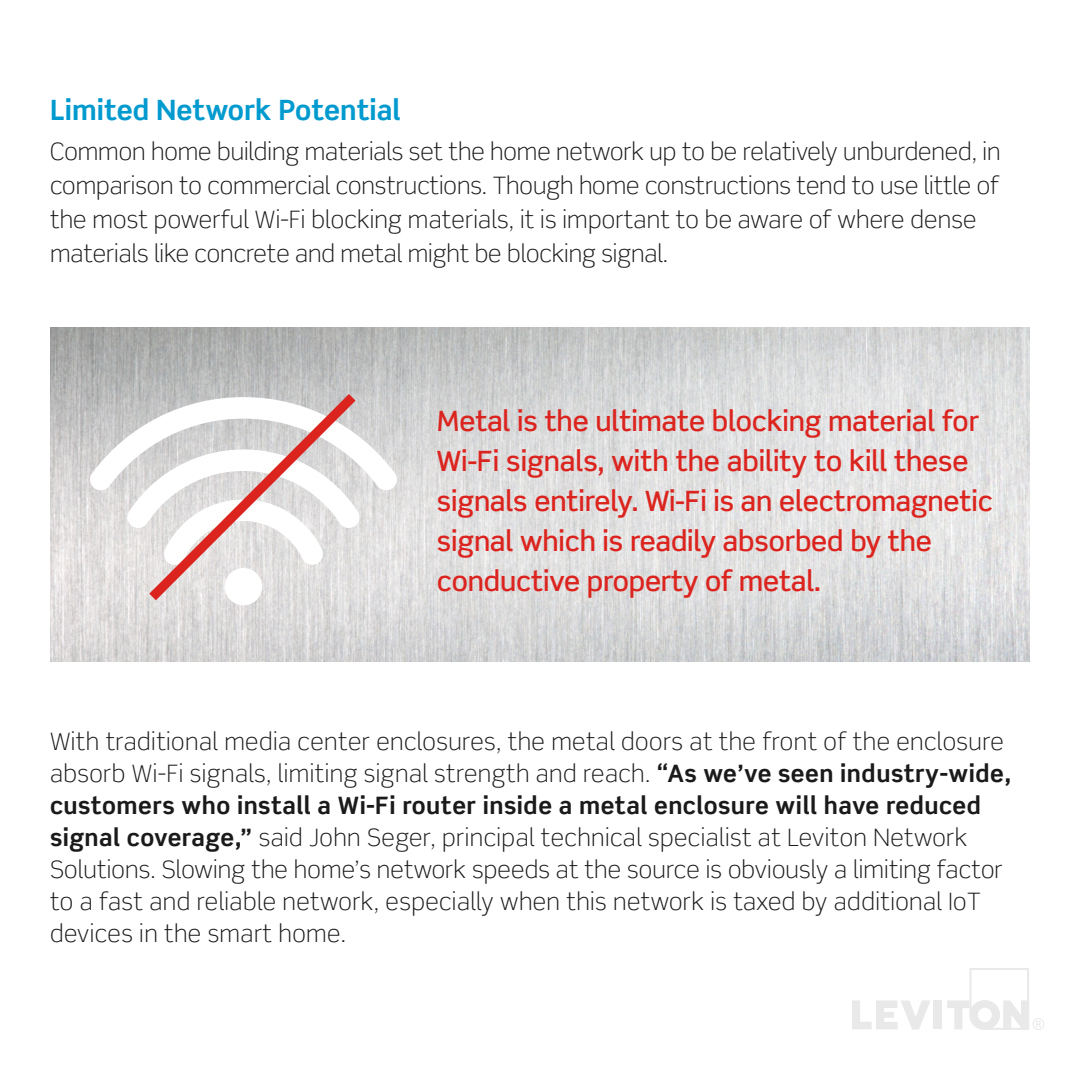
<style>
.page{position:relative;width:1080px;height:1080px;background:#fff}
.page>*{position:absolute;margin:0;border:0;box-sizing:border-box;transform-origin:0 0}
.Part_Number{font:500 28px/40px "Scene Std";letter-spacing:-.005em;color:#dc241f}
.Part_Number-2{font:700 28px "Scene Std";color:#009acf}
.Part_Number-3{font:300 24px/32px "Scene Std";letter-spacing:.01em;color:#1a1a1a}
.s1{font-weight:700}
</style>
<div class="page">
<svg style="left:852px;top:1000px;width:78px;height:30px"></svg>
<div style="left:934px;top:1000px;width:8px;height:29px;background:#e9e9e9"></div>
<svg style="left:947px;top:968px;width:97px;height:62px"></svg>
<img style="left:50px;top:327px;width:980px;height:335px">
<svg style="left:89px;top:397px;width:309px;height:169px"></svg>
<svg style="left:139px;top:384px;width:226px;height:226px"></svg>
<p class="Part_Number-2" style="left:50px;top:92px;width:352px">Limited Network Potential</p>
<p class="Part_Number-3" style="left:50px;top:134px;width:952px;line-height:34px">Common home building materials set the home network up to be relatively unburdened, in comparison to commercial constructions. Though home constructions tend to use little of the most powerful Wi-Fi blocking materials, it is important to be aware of where dense materials like concrete and metal might be blocking signal.</p>
<p class="Part_Number" style="left:437px;top:401px;width:557px">Metal is the ultimate blocking material for Wi-Fi signals, with the ability to kill these signals entirely. Wi-Fi is an electromagnetic signal which is readily absorbed by the conductive property of metal.</p>
<p class="Part_Number-3" style="left:50px;top:725px;width:963px">With traditional media center enclosures, the metal doors at the front of the enclosure absorb Wi-Fi signals, limiting signal strength and reach. <span class="s1">“As we’ve seen industry-wide, customers who install a Wi-Fi router inside a metal enclosure will have reduced signal coverage,”</span> said John Seger, principal technical specialist at Leviton Network Solutions. Slowing the home’s network speeds at the source is obviously a limiting factor to a fast and reliable network, especially when this network is taxed by additional IoT devices in the smart home.</p>
</div>
